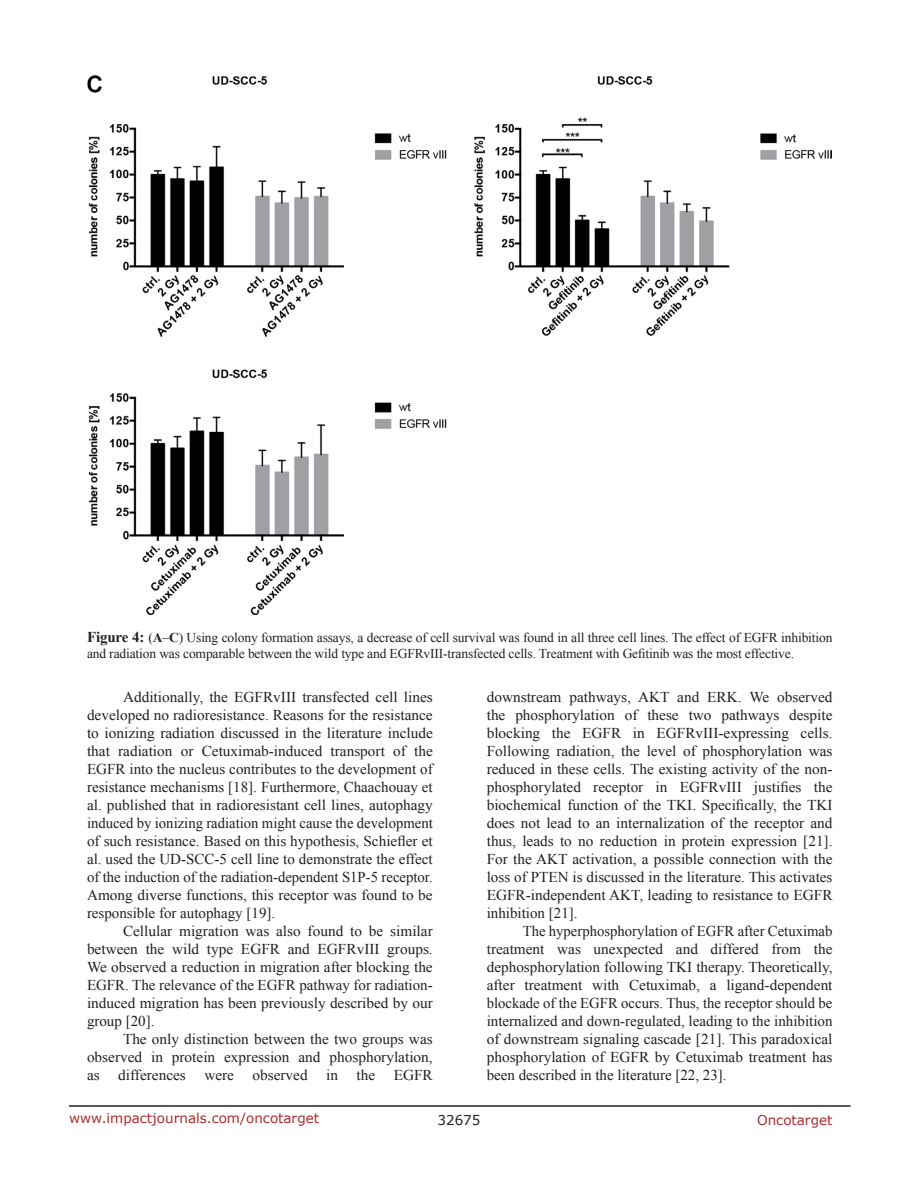
<style>
.page{position:relative;width:918px;height:1188px;background:#fff}
.page>*{position:absolute;margin:0;border:0;box-sizing:border-box;transform-origin:0 0}
.BodyText{font:15px/18px "Times New Roman";color:#231f20;text-align:justify}
.FigureText{font:13.5px/16.2px "Times New Roman";letter-spacing:-.01em;color:#231f20}
.t1{font:13.5px "Verdana";color:#ac2b31}
.t2{font:13.5px "Verdana";color:#231f20}
.s1{font-weight:700;font-size:15px}
.s2{font-weight:700}
</style>
<div class="page">
<hr style="left:69px;top:1105px;width:781px;height:2px;background:#231f20">
<img style="left:88px;top:75px;width:744px;height:540px">
<p class="FigureText" style="left:87px;top:629px;width:747px"><span class="s1">Figure 4:</span> (<span class="s2">A</span>–<span class="s2">C</span>) Using colony formation assays, a decrease of cell survival was found in all three cell lines. The effect of EGFR inhibition and radiation was comparable between the wild type and EGFRvIII-transfected cells. Treatment with Gefitinib was the most effective.</p>
<p class="BodyText" style="left:87px;top:688px;width:347px;text-indent:36px">Additionally, the EGFRvIII transfected cell lines developed no radioresistance. Reasons for the resistance to ionizing radiation discussed in the literature include that radiation or Cetuximab-induced transport of the EGFR into the nucleus contributes to the development of resistance mechanisms [18]. Furthermore, Chaachouay et al. published that in radioresistant cell lines, autophagy induced by ionizing radiation might cause the development of such resistance. Based on this hypothesis, Schiefler et al. used the UD-SCC-5 cell line to demonstrate the effect of the induction of the radiation-dependent S1P-5 receptor.<br>Among diverse functions, this receptor was found to be responsible for autophagy [19].</p>
<p class="BodyText" style="left:87px;top:922px;width:347px;text-indent:36px">Cellular migration was also found to be similar between the wild type EGFR and EGFRvIII groups.<br>We observed a reduction in migration after blocking the EGFR. The relevance of the EGFR pathway for radiation&shy;induced migration has been previously described by our group [20].</p>
<p class="BodyText" style="left:87px;top:1030px;width:347px;text-indent:36px">The only distinction between the two groups was observed in protein expression and phosphorylation, as differences were observed in the EGFR</p>
<p class="BodyText" style="left:487px;top:688px;width:347px">downstream pathways, AKT and ERK. We observed the phosphorylation of these two pathways despite blocking the EGFR in EGFRvIII-expressing cells.<br>Following radiation, the level of phosphorylation was reduced in these cells. The existing activity of the non&shy;phosphorylated receptor in EGFRvIII justifies the biochemical function of the TKI. Specifically, the TKI does not lead to an internalization of the receptor and thus, leads to no reduction in protein expression [21].<br>For the AKT activation, a possible connection with the loss of PTEN is discussed in the literature. This activates EGFR-independent AKT, leading to resistance to EGFR inhibition [21].</p>
<p class="BodyText" style="left:487px;top:922px;width:347px;text-indent:36px">The hyperphosphorylation of EGFR after Cetuximab treatment was unexpected and differed from the dephosphorylation following TKI therapy. Theoretically, after treatment with Cetuximab, a ligand-dependent blockade of the EGFR occurs. Thus, the receptor should be internalized and down-regulated, leading to the inhibition of downstream signaling cascade [21]. This paradoxical phosphorylation of EGFR by Cetuximab treatment has been described in the literature [22, 23].</p>
<p class="t1" style="left:69px;top:1109px;width:252px">www.impactjournals.com/oncotarget</p>
<p class="t2" style="left:438px;top:1111px;width:44px">32675</p>
<p class="t1" style="left:757px;top:1111px;width:77px">Oncotarget</p>
</div>
